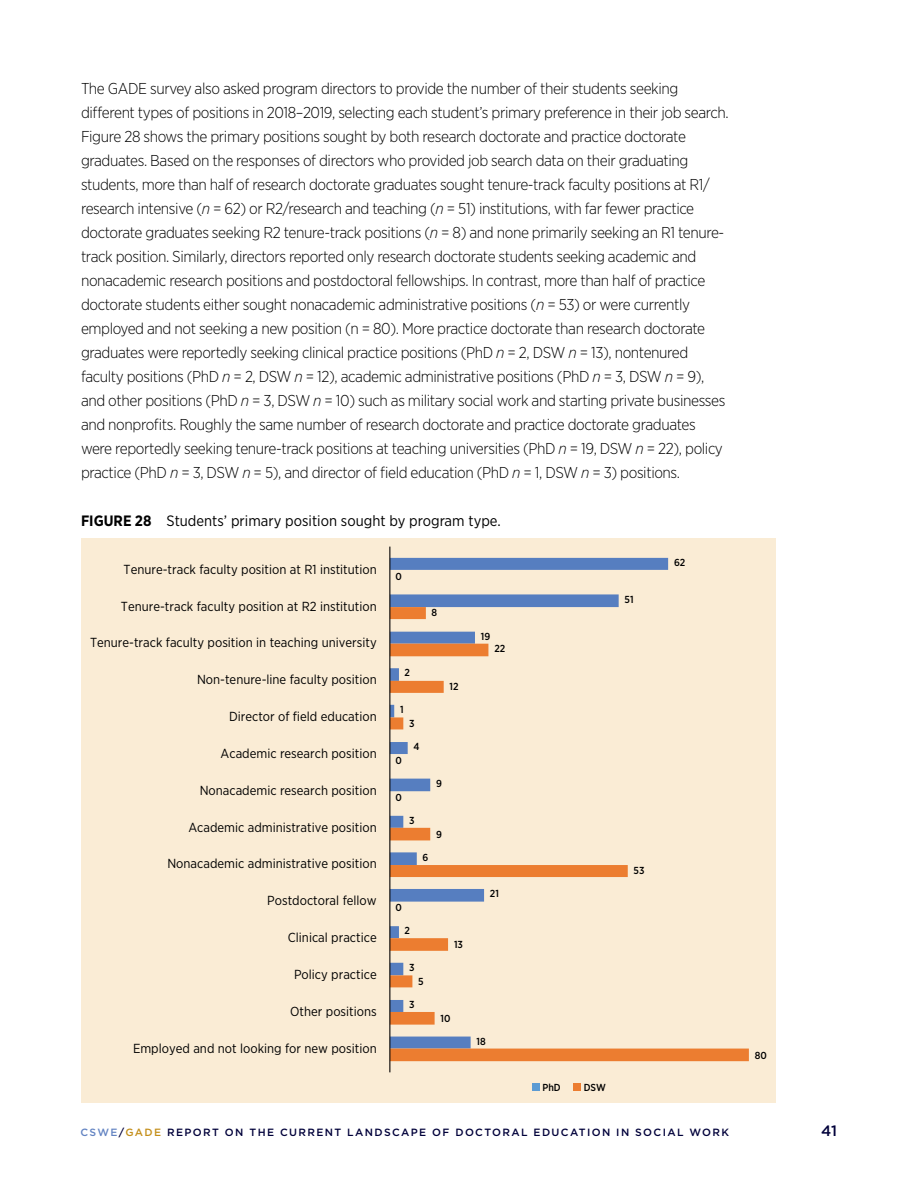
<style>
.page{position:relative;width:918px;height:1188px;background:#fff}
.page>*{position:absolute;margin:0;border:0;box-sizing:border-box;transform-origin:0 0}
.BODY_TEXT__6{font:300 15.75px/24px "Gotham Narrow";letter-spacing:-.025em;color:#000}
.TABLE_Title{font:15px "Gotham Narrow";color:#000}
.t1{font:500 15px "Gotham";color:#00013a}
.t2{font:13.05px "Gotham Narrow";color:#000}
.t3{font:500 10.5px "Gotham";letter-spacing:.13em;color:#00013a}
.t4{font:500 10.2px "Gotham Narrow";color:#000}
.s1{font-style:italic}
.s2{font-weight:700}
.s3{color:#6283c2}
.s4{color:#c48f1b}
</style>
<div class="page">
<div style="left:81px;top:538px;width:695px;height:565px;background:#faecd5"></div>
<svg style="left:390px;top:558px;width:278px;height:49px"></svg>
<svg style="left:390px;top:607px;width:359px;height:454px"></svg>
<hr style="left:389px;top:547px;width:1px;height:525px;background:#000">
<div style="left:532px;top:1083px;width:7px;height:8px;background:#5c9bd3"></div>
<div style="left:573px;top:1083px;width:7px;height:8px;background:#ec7d30"></div>
<p class="BODY_TEXT__6" style="left:81px;top:76px;width:647px">The GADE survey also asked program directors to provide the number of their students seeking different types of positions in 2018–2019, selecting each student’s primary preference in their job search.<br>Figure 28 shows the primary positions sought by both research doctorate and practice doctorate graduates. Based on the responses of directors who provided job search data on their graduating students, more than half of research doctorate graduates sought tenure-track faculty positions at R1/ research intensive (<span class="s1">n</span> = 62) or R2/research and teaching (<span class="s1">n</span> = 51) institutions, with far fewer practice doctorate graduates seeking R2 tenure-track positions (<span class="s1">n</span> = 8) and none primarily seeking an R1 tenure&shy;track position. Similarly, directors reported only research doctorate students seeking academic and nonacademic research positions and postdoctoral fellowships. In contrast, more than half of practice doctorate students either sought nonacademic administrative positions (<span class="s1">n</span> = 53) or were currently employed and not seeking a new position (n = 80). More practice doctorate than research doctorate graduates were reportedly seeking clinical practice positions (PhD <span class="s1">n</span> = 2, DSW <span class="s1">n</span> = 13), nontenured faculty positions (PhD <span class="s1">n</span> = 2, DSW <span class="s1">n</span> = 12), academic administrative positions (PhD <span class="s1">n</span> = 3, DSW <span class="s1">n</span> = 9), and other positions (PhD <span class="s1">n</span> = 3, DSW <span class="s1">n</span> = 10) such as military social work and starting private businesses and nonprofits. Roughly the same number of research doctorate and practice doctorate graduates were reportedly seeking tenure-track positions at teaching universities (PhD <span class="s1">n</span> = 19, DSW <span class="s1">n</span> = 22), policy practice (PhD <span class="s1">n</span> = 3, DSW <span class="s1">n</span> = 5), and director of field education (PhD <span class="s1">n</span> = 1, DSW <span class="s1">n</span> = 3) positions.</p>
<p class="TABLE_Title" style="left:81px;top:511px;width:421px"><span class="s2">FIGURE 28</span> Students’ primary position sought by program type.</p>
<p class="t4" style="left:674px;top:556px;width:13px">62</p>
<p class="t4" style="left:625px;top:593px;width:11px">51</p>
<p class="t4" style="left:481px;top:630px;width:11px">19</p>
<p class="t4" style="left:405px;top:666px;width:7px">2</p>
<p class="t4" style="left:400px;top:703px;width:5px">1</p>
<p class="t4" style="left:414px;top:740px;width:8px">4</p>
<p class="t4" style="left:436px;top:777px;width:7px">9</p>
<p class="t4" style="left:409px;top:814px;width:7px">3</p>
<p class="t4" style="left:423px;top:851px;width:7px">6</p>
<p class="t4" style="left:490px;top:887px;width:11px">21</p>
<p class="t4" style="left:405px;top:924px;width:7px">2</p>
<p class="t4" style="left:409px;top:961px;width:7px">3</p>
<p class="t4" style="left:409px;top:998px;width:7px">3</p>
<p class="t4" style="left:476px;top:1035px;width:11px">18</p>
<p class="t2" style="left:124px;top:561px;width:255px">Tenure-track faculty position at R1 institution</p>
<p class="t2" style="left:121px;top:598px;width:257px">Tenure-track faculty position at R2 institution</p>
<p class="t2" style="left:90px;top:635px;width:288px">Tenure-track faculty position in teaching university</p>
<p class="t2" style="left:197px;top:672px;width:181px">Non-tenure-line faculty position</p>
<p class="t2" style="left:229px;top:708px;width:149px">Director of field education</p>
<p class="t2" style="left:221px;top:745px;width:158px">Academic research position</p>
<p class="t2" style="left:200px;top:782px;width:179px">Nonacademic research position</p>
<p class="t2" style="left:188px;top:819px;width:190px">Academic administrative position</p>
<p class="t2" style="left:167px;top:856px;width:211px">Nonacademic administrative position</p>
<p class="t2" style="left:267px;top:893px;width:111px">Postdoctoral fellow</p>
<p class="t2" style="left:288px;top:929px;width:90px">Clinical practice</p>
<p class="t2" style="left:294px;top:966px;width:84px">Policy practice</p>
<p class="t2" style="left:290px;top:1003px;width:88px">Other positions</p>
<p class="t2" style="left:133px;top:1040px;width:245px">Employed and not looking for new position</p>
<p class="t4" style="left:396px;top:570px;width:8px">0</p>
<p class="t4" style="left:432px;top:606px;width:7px">8</p>
<p class="t4" style="left:494px;top:642px;width:12px">22</p>
<p class="t4" style="left:450px;top:680px;width:11px">12</p>
<p class="t4" style="left:409px;top:717px;width:7px">3</p>
<p class="t4" style="left:396px;top:754px;width:8px">0</p>
<p class="t4" style="left:396px;top:791px;width:8px">0</p>
<p class="t4" style="left:436px;top:827px;width:7px">9</p>
<p class="t4" style="left:634px;top:864px;width:12px">53</p>
<p class="t4" style="left:396px;top:901px;width:8px">0</p>
<p class="t4" style="left:454px;top:938px;width:10px">13</p>
<p class="t4" style="left:418px;top:975px;width:7px">5</p>
<p class="t4" style="left:441px;top:1012px;width:11px">10</p>
<p class="t4" style="left:543px;top:1081px;width:20px">PhD</p>
<p class="t4" style="left:584px;top:1081px;width:24px">DSW</p>
<p class="t4" style="left:755px;top:1049px;width:14px">80</p>
<p class="t3" style="left:80px;top:1125px;width:650px"><span class="s3">CSWE</span>/<span class="s4">GADE</span> REPORT ON THE CURRENT LANDSCAPE OF DOCTORAL EDUCATION IN SOCIAL WORK</p>
<p class="t1" style="left:821px;top:1121px;width:17px">41</p>
</div>
